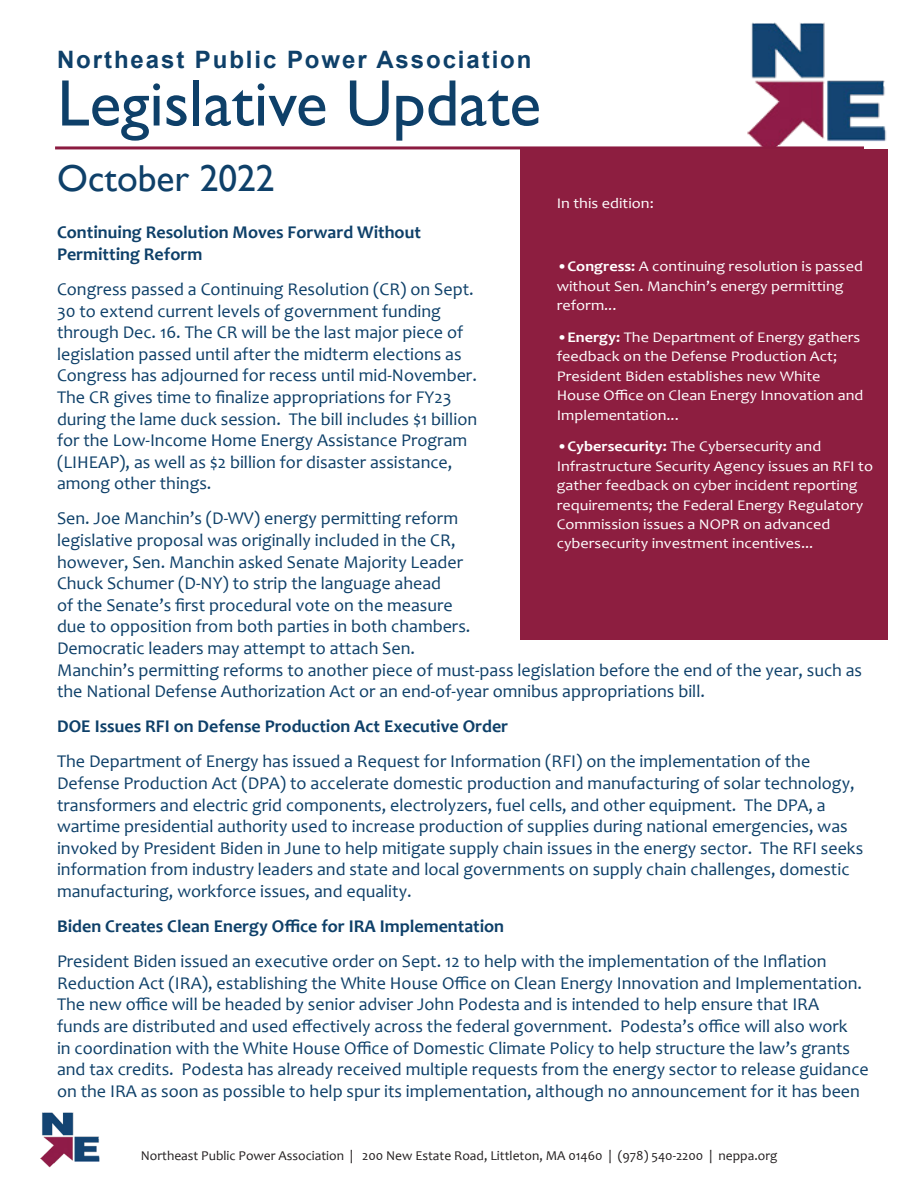
<style>
.page{position:relative;width:918px;height:1188px;background:#fff}
.page>*{position:absolute;margin:0;border:0;box-sizing:border-box;transform-origin:0 0}
.t1{font:66px "Gill Sans";color:#0e4069}
.t2{font:37.5px "Gill Sans";color:#0e4069}
.text{font:700 24px "Arial";letter-spacing:.08em;color:#0e4069}
.text-2{font:18px/21.6px "Candara";color:#0e4069}
.text-3{font:700 18px/21.6px "Candara";color:#0e4069}
.text-4{font:14.7px/19.5px "Candara";color:#fff;scale:1.1 1}
.t3{font:13.5px "Candara";color:#231f20}
.s1{font-weight:700}
</style>
<div class="page">
<img style="left:748px;top:22px;width:139px;height:124px">
<hr style="left:55px;top:146px;width:809px;height:3px;background:#8b1b40">
<div style="left:520px;top:149px;width:368px;height:490px;background:#8d1e40"></div>
<img style="left:40px;top:1113px;width:60px;height:54px">
<p class="text" style="left:57px;top:43px;width:476px">Northeast Public Power Association</p>
<p class="t1" style="left:57px;top:65px;width:485px">Legislative Update</p>
<p class="t2" style="left:57px;top:156px;width:219px">October 2022</p>
<p class="text-4" style="left:557px;top:194px;width:90px">In this edition:</p>
<p class="text-3" style="left:57px;top:221px;width:365px">Continuing Resolution Moves Forward Without<br>Permitting Reform</p>
<p class="text-2" style="left:57px;top:278px;width:422px">Congress passed a Continuing Resolution (CR) on Sept.<br>30 to extend current levels of government funding through Dec. 16. The CR will be the last major piece of legislation passed until after the midterm elections as Congress has adjourned for recess until mid-November.<br>The CR gives time to finalize appropriations for FY23 during the lame duck session. The bill includes $1 billion for the Low-Income Home Energy Assistance Program (LIHEAP), as well as $2 billion for disaster assistance, among other things.</p>
<p class="text-2" style="left:57px;top:508px;width:807px">Sen. Joe Manchin’s (D-WV) energy permitting reform<br>legislative proposal was originally included in the CR,<br>however, Sen. Manchin asked Senate Majority Leader<br>Chuck Schumer (D-NY) to strip the language ahead<br>of the Senate’s first procedural vote on the measure<br>due to opposition from both parties in both chambers.<br>Democratic leaders may attempt to attach Sen.<br>Manchin’s permitting reforms to another piece of must-pass legislation before the end of the year, such as the National Defense Authorization Act or an end-of-year omnibus appropriations bill.</p>
<p class="text-3" style="left:57px;top:715px;width:453px">DOE Issues RFI on Defense Production Act Executive Order</p>
<p class="text-2" style="left:57px;top:751px;width:808px">The Department of Energy has issued a Request for Information (RFI) on the implementation of the Defense Production Act (DPA) to accelerate domestic production and manufacturing of solar technology, transformers and electric grid components, electrolyzers, fuel cells, and other equipment. The DPA, a wartime presidential authority used to increase production of supplies during national emergencies, was invoked by President Biden in June to help mitigate supply chain issues in the energy sector. The RFI seeks information from industry leaders and state and local governments on supply chain challenges, domestic manufacturing, workforce issues, and equality.</p>
<p class="text-3" style="left:57px;top:915px;width:449px">Biden Creates Clean Energy Office for IRA Implementation</p>
<p class="text-2" style="left:57px;top:950px;width:813px">President Biden issued an executive order on Sept. 12 to help with the implementation of the Inflation Reduction Act (IRA), establishing the White House Office on Clean Energy Innovation and Implementation.<br>The new office will be headed by senior adviser John Podesta and is intended to help ensure that IRA<br>funds are distributed and used effectively across the federal government. Podesta’s office will also work<br>in coordination with the White House Office of Domestic Climate Policy to help structure the law’s grants and tax credits. Podesta has already received multiple requests from the energy sector to release guidance on the IRA as soon as possible to help spur its implementation, although no announcement for it has been</p>
<p class="text-4" style="left:557px;top:257px;width:280px">•<span class="s1">Congress:</span> A continuing resolution is passed without Sen. Manchin’s energy permitting reform...</p>
<p class="text-4" style="left:557px;top:327px;width:280px">•<span class="s1">Energy:</span> The Department of Energy gathers feedback on the Defense Production Act; President Biden establishes new White House Office on Clean Energy Innovation and Implementation...</p>
<p class="text-4" style="left:557px;top:436px;width:289px">•<span class="s1">Cybersecurity:</span> The Cybersecurity and Infrastructure Security Agency issues an RFI to gather feedback on cyber incident reporting requirements; the Federal Energy Regulatory Commission issues a NOPR on advanced cybersecurity investment incentives...</p>
<p class="t3" style="left:141px;top:1147px;width:638px">Northeast Public Power Association | 200 New Estate Road, Littleton, MA 01460 | (978) 540-2200 | neppa.org</p>
</div>
